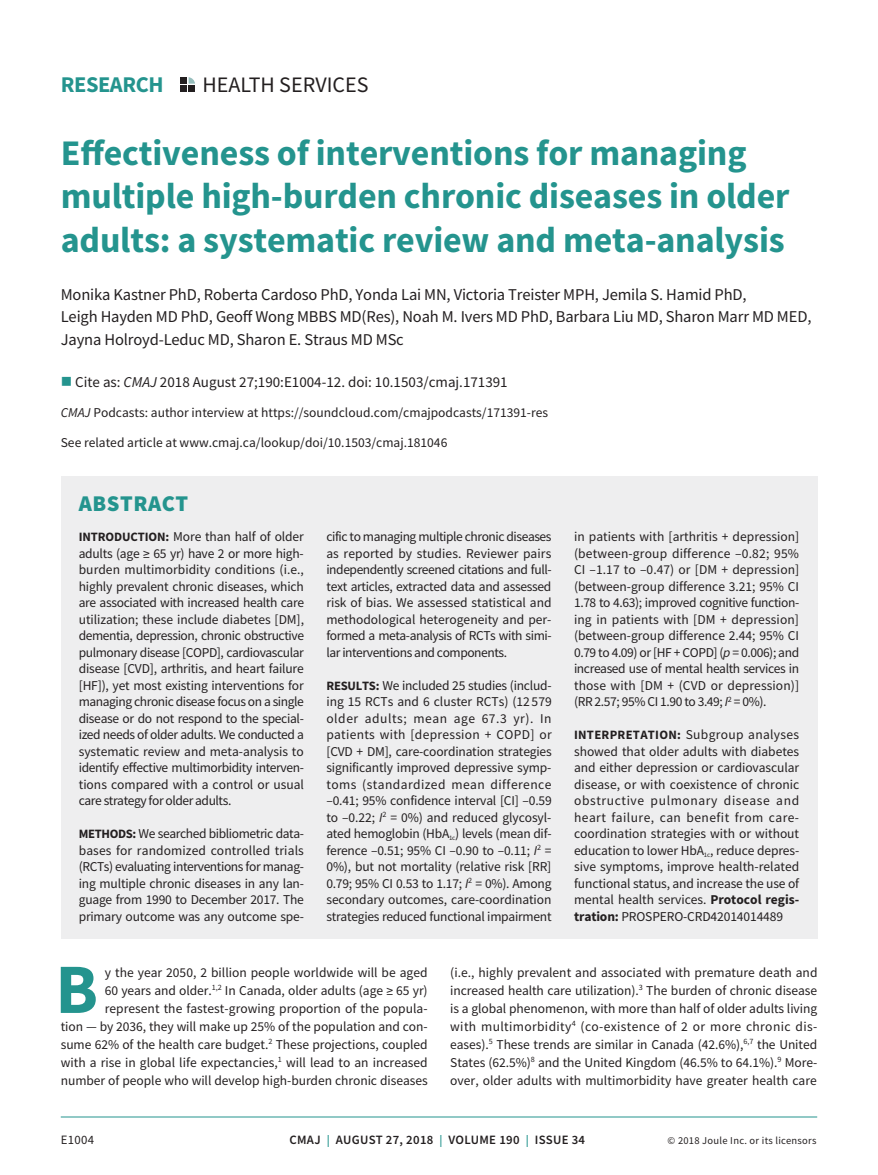
<style>
.page{position:relative;width:878px;height:1175px;background:#fff}
.page>*{position:absolute;margin:0;border:0;box-sizing:border-box;transform-origin:0 0}
.t1{font:700 70.65px "Source Sans Pro";color:#24948e}
.t2{font:700 36px/43.2px "Source Sans Pro";letter-spacing:-.005em;color:#24948e}
.t3{font:700 22.5px "Source Sans Pro";letter-spacing:-.02em;color:#24948e}
.t4{font:900 22.5px "Source Sans Pro";letter-spacing:.025em;color:#24948e}
.t5{font:22.05px "Source Sans Pro";color:#231f20}
.t6{font:16.5px/22.5px "Source Sans Pro";letter-spacing:-.01em;color:#231f20}
.t7{font:15px "Source Sans Pro";color:#231f20}
.t8{font:13.5px/16.5px "Source Sans Pro";letter-spacing:-.005em;color:#231f20;text-align:justify}
.t9{font:600 12.75px "Source Sans Pro";letter-spacing:.025em;color:#231f20}
.t10{font:12.75px "Source Sans Pro";letter-spacing:.025em;color:#231f20}
.t11{font:10.5px "Source Sans Pro";letter-spacing:.025em;color:#231f20}
.s1{color:#24948e}
.s2{font-style:italic}
.s3{font-weight:700;font-size:12.75px}
.s4{font-weight:700}
.s5{font-size:12px;color:#24948e}
</style>
<div class="page">
<hr style="left:61px;top:1116px;width:756px;height:1px;background:#24948e">
<div style="left:61px;top:476px;width:756px;height:462px;background:#eeeeef"></div>
<div style="left:180px;top:77px;width:7px;height:7px;background:#231f20"></div>
<div style="left:180px;top:85px;width:7px;height:7px;background:#231f20"></div>
<svg style="left:188px;top:77px;width:7px;height:7px"></svg>
<div style="left:188px;top:85px;width:7px;height:7px;background:#231f20"></div>
<h3 class="t3" style="left:61px;top:69px;width:104px">Research</h3>
<h3 class="t5" style="left:202px;top:70px;width:13px">health</h3>
<h3 class="t5" style="left:279px;top:70px;width:12px">services</h3>
<h2 class="t2" style="left:61px;top:131px;width:730px">Effectiveness of interventions for managing multiple high-burden chronic diseases in older adults: a systematic review and meta-analysis</h2>
<p class="t6" style="left:61px;top:283px;width:752px">Monika Kastner PhD, Roberta Cardoso PhD, Yonda Lai MN, Victoria Treister MPH, Jemila S. Hamid PhD,<br>Leigh Hayden MD PhD, Geoff Wong MBBS MD(Res), Noah M. Ivers MD PhD, Barbara Liu MD, Sharon Marr MD MED,<br>Jayna Holroyd-Leduc MD, Sharon E. Straus MD MSc</p>
<p class="t7" style="left:61px;top:372px;width:448px"><span class="s1">■</span> Cite as: <span class="s2">CMAJ</span> 2018 August 27;190:E1004-12. doi: 10.1503/cmaj.171391</p>
<p class="t8" style="left:61px;top:404px;width:489px"><span class="s2">CMAJ</span> Podcasts: author interview at https://soundcloud.com/cmajpodcasts/171391-res</p>
<p class="t8" style="left:61px;top:434px;width:388px">See related article at www.cmaj.ca/lookup/doi/10.1503/cmaj.181046</p>
<h3 class="t4" style="left:79px;top:488px;width:111px">ABSTRACT</h3>
<p class="t8" style="left:79px;top:528px;width:227px"><span class="s3">Introduction:</span> More than half of older adults (age ≥ 65 yr) have 2 or more high&shy;burden multimorbidity conditions (i.e., highly prevalent chronic diseases, which are associated with increased health care utilization; these include diabetes [DM], dementia, depression, chronic obstructive pulmonary disease [COPD], cardiovascular disease [CVD], arthritis, and heart failure [HF]), yet most existing interventions for managing chronic disease focus on a single disease or do not respond to the special&shy;ized needs of older adults. We conducted a systematic review and meta-analysis to identify effective multimorbidity interven&shy;tions compared with a control or usual care strategy for older adults.</p>
<p class="t8" style="left:79px;top:825px;width:227px"><span class="s3">Methods:</span> We searched bibliometric data&shy;bases for randomized controlled trials (RCTs) evaluating interventions for manag&shy;ing multiple chronic diseases in any lan&shy;guage from 1990 to December 2017. The primary outcome was any outcome spe-</p>
<p class="t8" style="left:326px;top:528px;width:227px">cific to managing multiple chronic diseases as reported by studies. Reviewer pairs independently screened citations and full&shy;text articles, extracted data and assessed risk of bias. We assessed statistical and methodological heterogeneity and per&shy;formed a meta-analysis of RCTs with simi&shy;lar interventions and components.</p>
<p class="t8" style="left:326px;top:676px;width:227px"><span class="s3">Results:</span> We included 25 studies (includ&shy;ing 15 RCTs and 6 cluster RCTs) (12 579 older adults; mean age 67.3 yr). In patients with [depression + COPD] or [CVD + DM], care-coordination strategies significantly improved depressive symp&shy;toms (standardized mean difference –0.41; 95% confidence interval [CI] –0.59 to –0.22; <span class="s2">I</span><sup>2</sup> = 0%) and reduced glycosyl&shy;ated hemoglobin (HbA<sub>1c</sub>) levels (mean dif&shy;ference –0.51; 95% CI –0.90 to –0.11; <span class="s2">I</span><sup>2</sup> = 0%), but not mortality (relative risk [RR] 0.79; 95% CI 0.53 to 1.17; <span class="s2">I</span><sup>2</sup> = 0%). Among secondary outcomes, care-coordination strategies reduced functional impairment</p>
<p class="t8" style="left:574px;top:528px;width:227px">in patients with [arthritis + depression] (between-group difference –0.82; 95% CI –1.17 to –0.47) or [DM + depression] (between-group difference 3.21; 95% CI 1.78 to 4.63); improved cognitive function&shy;ing in patients with [DM + depression] (between-group difference 2.44; 95% CI 0.79 to 4.09) or [HF + COPD] (<span class="s2">p</span> = 0.006); and increased use of mental health services in those with [DM + (CVD or depression)] (RR 2.57; 95% CI 1.90 to 3.49; <span class="s2">I</span><sup>2</sup> = 0%).</p>
<p class="t8" style="left:574px;top:726px;width:227px"><span class="s3">Interpretation:</span> Subgroup analyses showed that older adults with diabetes and either depression or cardiovascular disease, or with coexistence of chronic obstructive pulmonary disease and heart failure, can benefit from care&shy;coordination strategies with or without education to lower HbA<sub>1c</sub>, reduce depres&shy;sive symptoms, improve health-related functional status, and increase the use of mental health services. <span class="s4">Protocol regis&shy;tration:</span> PROSPERO-CRD42014014489</p>
<h1 class="t1" style="left:55px;top:941px;width:44px">B</h1>
<p class="t8" style="left:61px;top:963px;width:368px;line-height:18px;text-align:right">y the year 2050, 2 billion people worldwide will be aged<br>60 years and older.<sup>1,2</sup> In Canada, older adults (age ≥ 65 yr) represent the fastest-growing proportion of the popula-<br>tion — by 2036, they will make up 25% of the population and con&shy;sume 62% of the health care budget.<sup>2</sup> These projections, coupled with a rise in global life expectancies,<sup>1</sup> will lead to an increased number of people who will develop high-burden chronic diseases</p>
<p class="t8" style="left:450px;top:963px;width:369px;line-height:18px">(i.e., highly prevalent and associated with premature death and increased health care utilization).<sup>3</sup> The burden of chronic disease is a global phenomenon, with more than half of older adults living with multimorbidity<sup>4</sup> (co-existence of 2 or more chronic dis&shy;eases).<sup>5</sup> These trends are similar in Canada (42.6%),<sup>6,7</sup> the United States (62.5%)<sup>8</sup> and the United Kingdom (46.5% to 64.1%).<sup>9</sup> More&shy;over, older adults with multimorbidity have greater health care</p>
<p class="t10" style="left:61px;top:1132px;width:35px">E1004</p>
<p class="t9" style="left:289px;top:1131px;width:258px">CMAJ <span class="s5">|</span> AUGUST 27, 2018 <span class="s5">|</span> VOLUM E 190 <span class="s5">|</span> ISSU</p>
<p class="t9" style="left:561px;top:1131px;width:25px">E 34</p>
<p class="t11" style="left:667px;top:1134px;width:150px">© 2018 Joule Inc. or its licensors</p>
</div>
